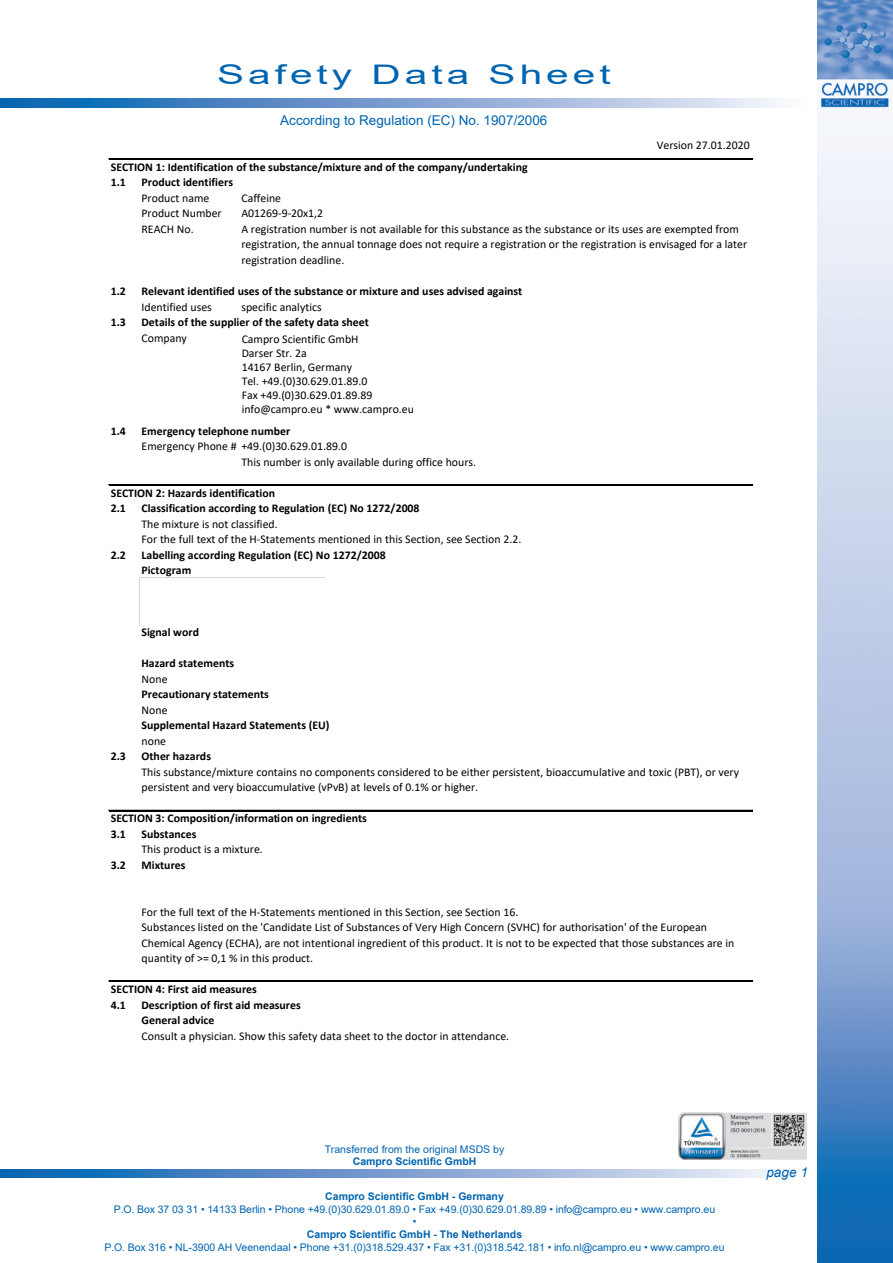
<style>
.page{position:relative;width:893px;height:1263px;background:#fff}
.page>*{position:absolute;margin:0;border:0;box-sizing:border-box;transform-origin:0 0}
.t1{font:27px "Arial";letter-spacing:.1em;color:#0164b0;scale:1.5 1}
.t2{font:13.5px "Arial";color:#0164b0}
.t3{font:italic 13.5px "Arial";color:#0164b0}
.t4{font:11.85px/15.5px "Calibri";color:#000}
.t5{font:700 11.85px/15.5px "Calibri";color:#000}
.t6{font:10.5px/12.6px "Arial";letter-spacing:-.01em;color:#0164b0;text-align:center}
.t7{font:700 10.5px "Arial";color:#0164b0}
.s1{font-weight:700}
.s2{font-weight:400}
</style>
<div class="page">
<svg style="left:0;top:1169px;width:780px;height:9px;background:#78a1d1"></svg>
<img style="left:817px;top:0;width:76px;height:1263px">
<svg style="left:0;top:99px;width:780px;height:8px;background:#78a1d1"></svg>
<img style="left:678px;top:1112px;width:128px;height:48px">
<hr style="left:109px;top:158px;width:643px;height:1px;background:#000">
<hr style="left:109px;top:159px;width:644px;height:1px;background:#000">
<hr style="left:109px;top:484px;width:644px;height:1px;background:#000">
<hr style="left:109px;top:810px;width:644px;height:1px;background:#000">
<hr style="left:109px;top:980px;width:643px;height:1px;background:#000">
<hr style="left:109px;top:981px;width:644px;height:1px;background:#000">
<h1 class="t1" style="left:217px;top:56px;width:264px">Safety Data Sheet</h1>
<p class="t2" style="left:280px;top:111px;width:269px">According to Regulation (EC) No. 1907/2006</p>
<p class="t5" style="left:111px;top:159px;width:418px">SECTION 1: Identification of the substance/mixture and of the company/undertaking<br>1.1</p>
<p class="t4" style="left:142px;top:174px;width:93px"><span class="s1">Product identifiers<br></span>Product name<br>Product Number</p>
<p class="t4" style="left:241px;top:190px;width:41px">Caffeine</p>
<p class="t4" style="left:241px;top:205px;width:83px">A01269-9-20x1,2</p>
<p class="t4" style="left:657px;top:137px;width:94px">Version 27.01.2020</p>
<p class="t4" style="left:142px;top:221px;width:54px">REACH No.</p>
<p class="t4" style="left:241px;top:221px;width:507px">A registration number is not available for this substance as the substance or its uses are exempted from registration, the annual tonnage does not require a registration or the registration is envisaged for a later registration deadline.</p>
<p class="t5" style="left:111px;top:283px;width:17px">1.2</p>
<p class="t5" style="left:142px;top:283px;width:382px">Relevant identified uses of the substance or mixture and uses advised against<br><span class="s2">Identified uses</span></p>
<p class="t4" style="left:241px;top:299px;width:82px">specific analytics</p>
<p class="t5" style="left:111px;top:314px;width:17px">1.3</p>
<p class="t5" style="left:142px;top:314px;width:229px">Details of the supplier of the safety data sheet</p>
<p class="t4" style="left:142px;top:330px;width:47px">Company</p>
<p class="t4" style="left:242px;top:331px;width:174px;line-height:14.1px">Campro Scientific GmbH<br>Darser Str. 2a<br>14167 Berlin, Germany<br>Tel. +49.(0)30.629.01.89.0<br>Fax +49.(0)30.629.01.89.89 info@campro.eu * www.campro.eu</p>
<p class="t5" style="left:111px;top:423px;width:17px">1.4</p>
<p class="t5" style="left:142px;top:423px;width:150px">Emergency telephone number</p>
<p class="t4" style="left:142px;top:438px;width:207px">Emergency Phone # +49.(0)30.629.01.89.0</p>
<p class="t4" style="left:241px;top:454px;width:236px">This number is only available during office hours.</p>
<p class="t5" style="left:111px;top:485px;width:166px">SECTION 2: Hazards identification<br>2.1</p>
<p class="t5" style="left:142px;top:500px;width:280px">Classification according to Regulation (EC) No 1272/2008</p>
<p class="t4" style="left:142px;top:531px;width:381px">For the full text of the H-Statements mentioned in this Section, see Section 2.2.</p>
<p class="t4" style="left:142px;top:516px;width:138px">The mixture is not classified.</p>
<p class="t5" style="left:111px;top:547px;width:17px">2.2</p>
<p class="t5" style="left:142px;top:547px;width:246px">Labelling according Regulation (EC) No 1272/2008<br>Pictogram</p>
<p class="t5" style="left:142px;top:624px;width:59px">Signal word</p>
<p class="t5" style="left:142px;top:655px;width:94px">Hazard statements</p>
<p class="t5" style="left:142px;top:686px;width:129px">Precautionary statements</p>
<p class="t4" style="left:142px;top:671px;width:28px">None</p>
<p class="t4" style="left:142px;top:702px;width:28px">None</p>
<p class="t5" style="left:142px;top:717px;width:190px">Supplemental Hazard Statements (EU)</p>
<p class="t4" style="left:142px;top:733px;width:26px">none</p>
<p class="t5" style="left:111px;top:748px;width:17px">2.3</p>
<p class="t5" style="left:142px;top:748px;width:71px">Other hazards</p>
<p class="t4" style="left:142px;top:764px;width:599px">This substance/mixture contains no components considered to be either persistent, bioaccumulative and toxic (PBT), or very persistent and very bioaccumulative (vPvB) at levels of 0.1% or higher.</p>
<p class="t5" style="left:111px;top:810px;width:258px">SECTION 3: Composition/information on ingredients<br>3.1</p>
<p class="t5" style="left:142px;top:826px;width:57px">Substances</p>
<p class="t4" style="left:142px;top:841px;width:123px">This product is a mixture.</p>
<p class="t5" style="left:111px;top:857px;width:17px">3.2</p>
<p class="t5" style="left:142px;top:857px;width:46px">Mixtures</p>
<p class="t4" style="left:142px;top:904px;width:378px">For the full text of the H-Statements mentioned in this Section, see Section 16.</p>
<p class="t4" style="left:142px;top:919px;width:594px">Substances listed on the 'Candidate List of Substances of Very High Concern (SVHC) for authorisation' of the European<br>Chemical Agency (ECHA), are not intentional ingredient of this product. It is not to be expected that those substances are in quantity of &gt;= 0,1 % in this product.</p>
<p class="t5" style="left:111px;top:981px;width:148px">SECTION 4: First aid measures<br>4.1</p>
<p class="t4" style="left:142px;top:996px;width:369px"><span class="s1">Description of first aid measures<br>General advice<br></span>Consult a physician. Show this safety data sheet to the doctor in attendance.</p>
<p class="t6" style="left:325px;top:1143px;width:181px">Transferred from the original MSDS by</p>
<p class="t7" style="left:353px;top:1154px;width:125px">Campro Scientific GmbH</p>
<p class="t7" style="left:325px;top:1189px;width:180px">Campro Scientific GmbH - Germany</p>
<p class="t6" style="left:114px;top:1203px;width:603px">P.O. Box 37 03 31 • 14133 Berlin • Phone +49.(0)30.629.01.89.0 • Fax +49.(0)30.629.01.89.89 • info@campro.eu • www.campro.eu •</p>
<p class="t7" style="left:307px;top:1227px;width:217px">Campro Scientific GmbH - The Netherlands</p>
<p class="t6" style="left:104px;top:1240px;width:622px">P.O. Box 316 • NL-3900 AH Veenendaal • Phone +31.(0)318.529.437 • Fax +31.(0)318.542.181 • info.nl@campro.eu • www.campro.eu</p>
<p class="t3" style="left:766px;top:1164px;width:43px">page 1</p>
</div>
